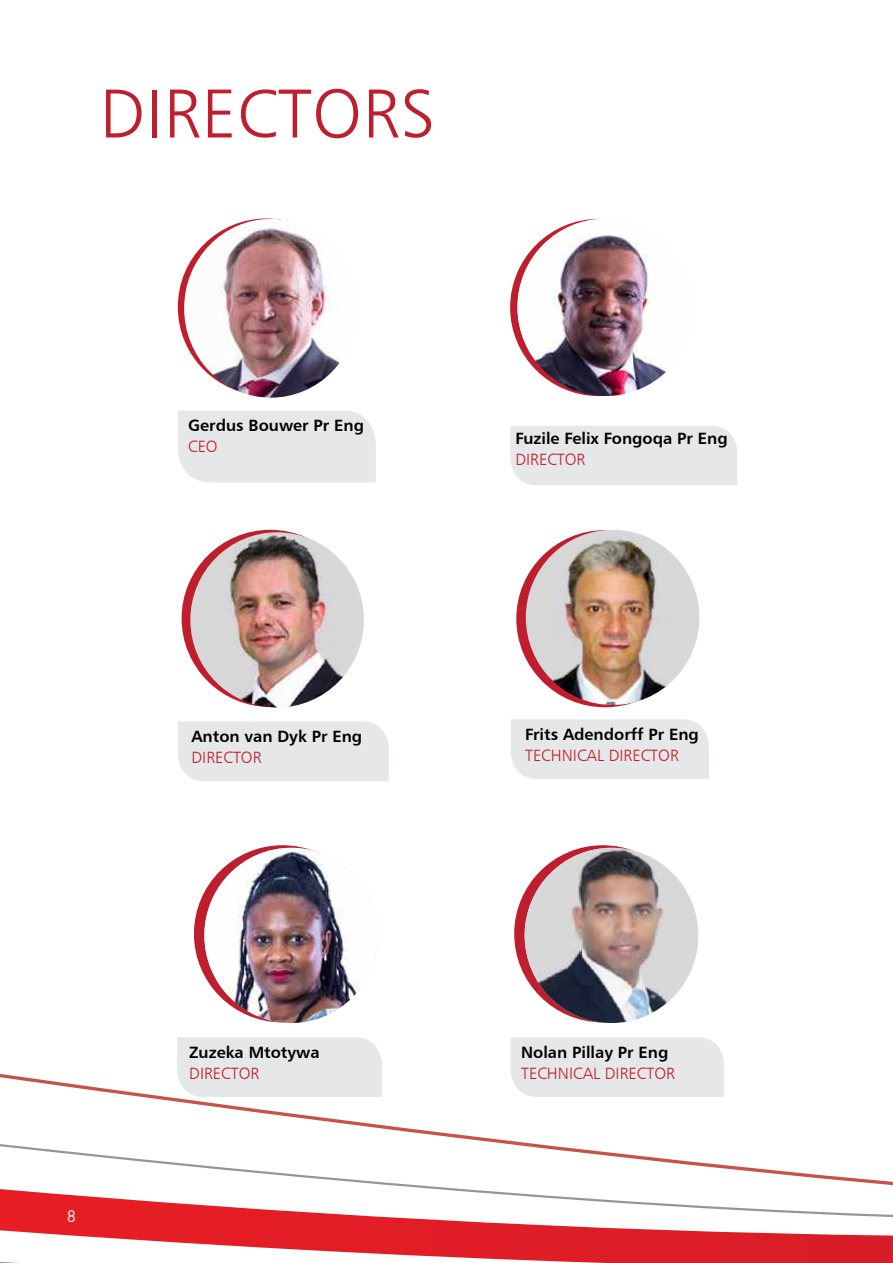
<style>
.page{position:relative;width:893px;height:1263px;background:#fff}
.page>*{position:absolute;margin:0;border:0;box-sizing:border-box;transform-origin:0 0}
.t1{font:69px "Humanist 777 BT Light B";letter-spacing:.01em;color:#be1e2d}
.t2{font:16.5px "DIN";color:#fff}
.t3{font:16.35px "Humanist 777 BT Bold B";color:#000}
.t4{font:16.35px "Humanist 777 BT Light B";color:#be1e2d}
</style>
<div class="page">
<img style="left:526px;top:530px;width:173px;height:125px">
<img style="left:190px;top:532px;width:174px;height:123px">
<img style="left:184px;top:219px;width:158px;height:179px">
<div style="left:178px;top:410px;width:198px;height:72px;background:#e6e7e8"></div>
<div style="left:510px;top:426px;width:227px;height:59px;background:#e6e7e8"></div>
<img style="left:517px;top:218px;width:155px;height:178px">
<svg style="left:178px;top:655px;width:531px;height:126px"></svg>
<svg style="left:0;top:845px;width:893px;height:418px"></svg>
<h1 class="t1" style="left:100px;top:71px;width:337px">DIRECTORS</h1>
<p class="t3" style="left:188px;top:415px;width:177px">Gerdus Bouwer Pr Eng</p>
<p class="t4" style="left:188px;top:436px;width:31px">CEO</p>
<p class="t3" style="left:515px;top:428px;width:214px">Fuzile Felix Fongoqa Pr Eng</p>
<p class="t4" style="left:515px;top:449px;width:72px">DIRECTOR</p>
<p class="t3" style="left:191px;top:726px;width:172px">Anton van Dyk Pr Eng</p>
<p class="t4" style="left:191px;top:747px;width:72px">DIRECTOR</p>
<p class="t3" style="left:525px;top:724px;width:175px">Frits Adendorff Pr Eng</p>
<p class="t4" style="left:525px;top:745px;width:155px">TECHNICAL DIRECTOR</p>
<p class="t2" style="left:67px;top:1205px;width:10px">8</p>
<p class="t3" style="left:189px;top:1042px;width:132px">Zuzeka Mtotywa</p>
<p class="t4" style="left:189px;top:1063px;width:72px">DIRECTOR</p>
<p class="t3" style="left:521px;top:1042px;width:149px">Nolan Pillay Pr Eng</p>
<p class="t4" style="left:521px;top:1063px;width:155px">TECHNICAL DIRECTOR</p>
</div>
